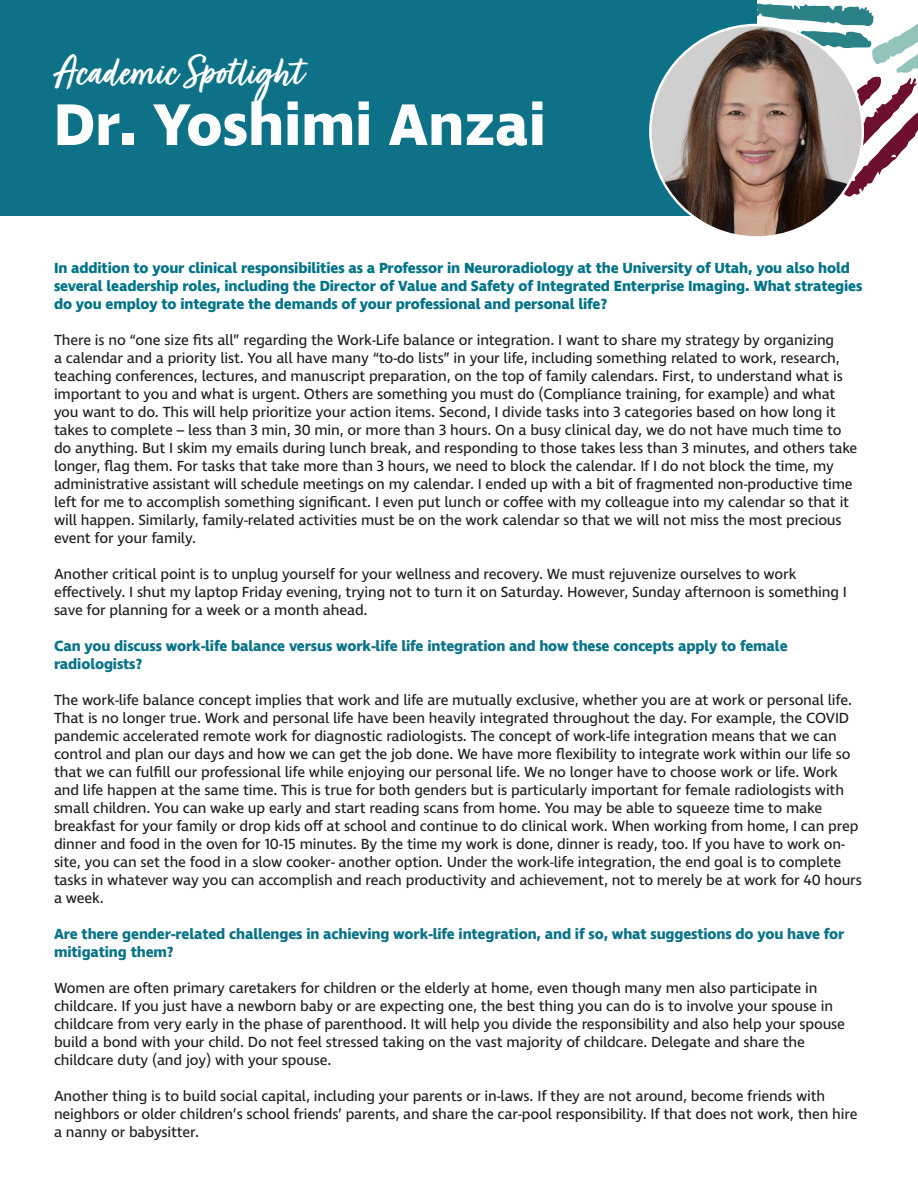
<style>
.page{position:relative;width:918px;height:1188px;background:#fff}
.page>*{position:absolute;margin:0;border:0;box-sizing:border-box;transform-origin:0 0}
.t1{font:700 60px "Ingra";color:#fff}
.t2{font:45px "Turbinado Bold Pro";color:#fff}
.t3{font:15px/18px "Ingra";letter-spacing:-.01em;color:#231f20}
.t4{font:700 15px/18px "Ingra";letter-spacing:-.01em;color:#007387}
.t5{font:700 15px/18px "Ingra";letter-spacing:-.01em;color:#0a7388}
</style>
<div class="page">
<svg style="left:757px;top:3px;width:161px;height:194px"></svg>
<div style="left:0;top:0;width:757px;height:216px;background:#0d7287"></div>
<img style="left:650px;top:25px;width:213px;height:212px;border-radius:106px">
<p class="t2" style="left:54px;top:48px;width:250px">Academic Spotlight</p>
<p class="t1" style="left:54px;top:87px;width:493px">Dr. Yoshimi Anzai</p>
<p class="t4" style="left:54px;top:259px;width:810px">In addition to your clinical responsibilities as a Professor in Neuroradiology at the University of Utah, you also hold several leadership roles, including the Director of Value and Safety of Integrated Enterprise Imaging. What strategies do you employ to integrate the demands of your professional and personal life?</p>
<p class="t3" style="left:54px;top:331px;width:805px">There is no “one size fits all” regarding the Work-Life balance or integration. I want to share my strategy by organizing<br>a calendar and a priority list. You all have many “to-do lists” in your life, including something related to work, research, teaching conferences, lectures, and manuscript preparation, on the top of family calendars. First, to understand what is important to you and what is urgent. Others are something you must do (Compliance training, for example) and what you want to do. This will help prioritize your action items. Second, I divide tasks into 3 categories based on how long it takes to complete – less than 3 min, 30 min, or more than 3 hours. On a busy clinical day, we do not have much time to do anything. But I skim my emails during lunch break, and responding to those takes less than 3 minutes, and others take longer, flag them. For tasks that take more than 3 hours, we need to block the calendar. If I do not block the time, my administrative assistant will schedule meetings on my calendar. I ended up with a bit of fragmented non-productive time left for me to accomplish something significant. I even put lunch or coffee with my colleague into my calendar so that it will happen. Similarly, family-related activities must be on the work calendar so that we will not miss the most precious event for your family.</p>
<p class="t3" style="left:54px;top:565px;width:794px">Another critical point is to unplug yourself for your wellness and recovery. We must rejuvenize ourselves to work effectively. I shut my laptop Friday evening, trying not to turn it on Saturday. However, Sunday afternoon is something I save for planning for a week or a month ahead.</p>
<p class="t5" style="left:54px;top:637px;width:735px">Can you discuss work-life balance versus work-life life integration and how these concepts apply to female radiologists?</p>
<p class="t3" style="left:54px;top:691px;width:809px">The work-life balance concept implies that work and life are mutually exclusive, whether you are at work or personal life.<br>That is no longer true. Work and personal life have been heavily integrated throughout the day. For example, the COVID pandemic accelerated remote work for diagnostic radiologists. The concept of work-life integration means that we can control and plan our days and how we can get the job done. We have more flexibility to integrate work within our life so that we can fulfill our professional life while enjoying our personal life. We no longer have to choose work or life. Work and life happen at the same time. This is true for both genders but is particularly important for female radiologists with small children. You can wake up early and start reading scans from home. You may be able to squeeze time to make breakfast for your family or drop kids off at school and continue to do clinical work. When working from home, I can prep dinner and food in the oven for 10-15 minutes. By the time my work is done, dinner is ready, too. If you have to work on&shy;site, you can set the food in a slow cooker- another option. Under the work-life integration, the end goal is to complete tasks in whatever way you can accomplish and reach productivity and achievement, not to merely be at work for 40 hours a week.</p>
<p class="t5" style="left:54px;top:925px;width:792px">Are there gender-related challenges in achieving work-life integration, and if so, what suggestions do you have for mitigating them?</p>
<p class="t3" style="left:54px;top:979px;width:793px">Women are often primary caretakers for children or the elderly at home, even though many men also participate in childcare. If you just have a newborn baby or are expecting one, the best thing you can do is to involve your spouse in childcare from very early in the phase of parenthood. It will help you divide the responsibility and also help your spouse build a bond with your child. Do not feel stressed taking on the vast majority of childcare. Delegate and share the childcare duty (and joy) with your spouse.</p>
<p class="t3" style="left:54px;top:1087px;width:805px">Another thing is to build social capital, including your parents or in-laws. If they are not around, become friends with neighbors or older children’s school friends’ parents, and share the car-pool responsibility. If that does not work, then hire a nanny or babysitter.</p>
</div>
